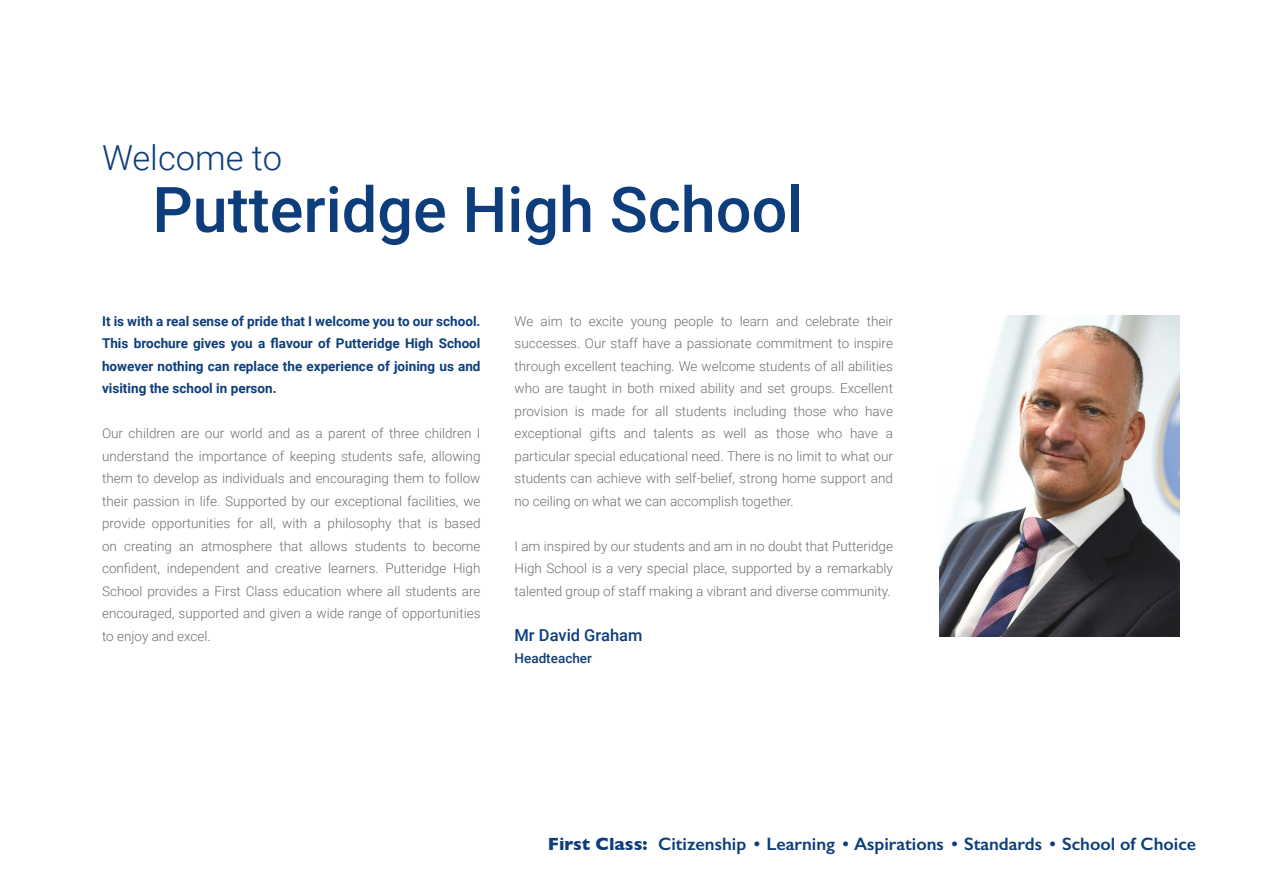
<style>
.page{position:relative;width:1263px;height:893px;background:#fff}
.page>*{position:absolute;margin:0;border:0;box-sizing:border-box;transform-origin:0 0}
.t1{font:500 63px "Roboto";color:#0d3e7b}
.t2{font:300 34.5px "Roboto";color:#0d3e7b}
.t3{font:600 18px "Gill Sans";color:#0d3e7b}
.t4{font:500 16.5px "Roboto";color:#0d3e7b}
.t5{font:300 13.5px/22.5px "Roboto";color:#706f6f;text-align:justify}
.t6{font:700 13.5px/22.5px "Roboto";color:#0d3e7b;text-align:justify}
.t7{font:500 13.5px "Roboto";color:#0d3e7b}
.s1{font-weight:700}
</style>
<div class="page">
<img style="left:940px;top:315px;width:239px;height:322px">
<h2 class="t2" style="left:102px;top:134px;width:181px">Welcome to</h2>
<h1 class="t1" style="left:152px;top:165px;width:652px">Putteridge High School</h1>
<p class="t6" style="left:102px;top:309px;width:380px">It is with a real sense of pride that I welcome you to our school.<br>This brochure gives you a flavour of Putteridge High School however nothing can replace the experience of joining us and visiting the school in person.</p>
<p class="t5" style="left:102px;top:422px;width:380px">Our children are our world and as a parent of three children I understand the importance of keeping students safe, allowing them to develop as individuals and encouraging them to follow their passion in life. Supported by our exceptional facilities, we provide opportunities for all, with a philosophy that is based on creating an atmosphere that allows students to become confident, independent and creative learners. Putteridge High School provides a First Class education where all students are encouraged, supported and given a wide range of opportunities to enjoy and excel.</p>
<p class="t5" style="left:514px;top:309px;width:380px">We aim to excite young people to learn and celebrate their successes. Our staff have a passionate commitment to inspire through excellent teaching. We welcome students of all abilities who are taught in both mixed ability and set groups. Excellent provision is made for all students including those who have exceptional gifts and talents as well as those who have a particular special educational need. There is no limit to what our students can achieve with self-belief, strong home support and no ceiling on what we can accomplish together.</p>
<p class="t5" style="left:514px;top:534px;width:380px">I am inspired by our students and am in no doubt that Putteridge High School is a very special place, supported by a remarkably talented group of staff making a vibrant and diverse community.</p>
<p class="t4" style="left:514px;top:623px;width:129px">Mr David Graham</p>
<p class="t7" style="left:514px;top:649px;width:79px">Headteacher</p>
<h3 class="t3" style="left:548px;top:833px;width:650px"><span class="s1">First Class:</span> Citizenship • Learning • Aspirations • Standards • School of Choice</h3>
</div>
